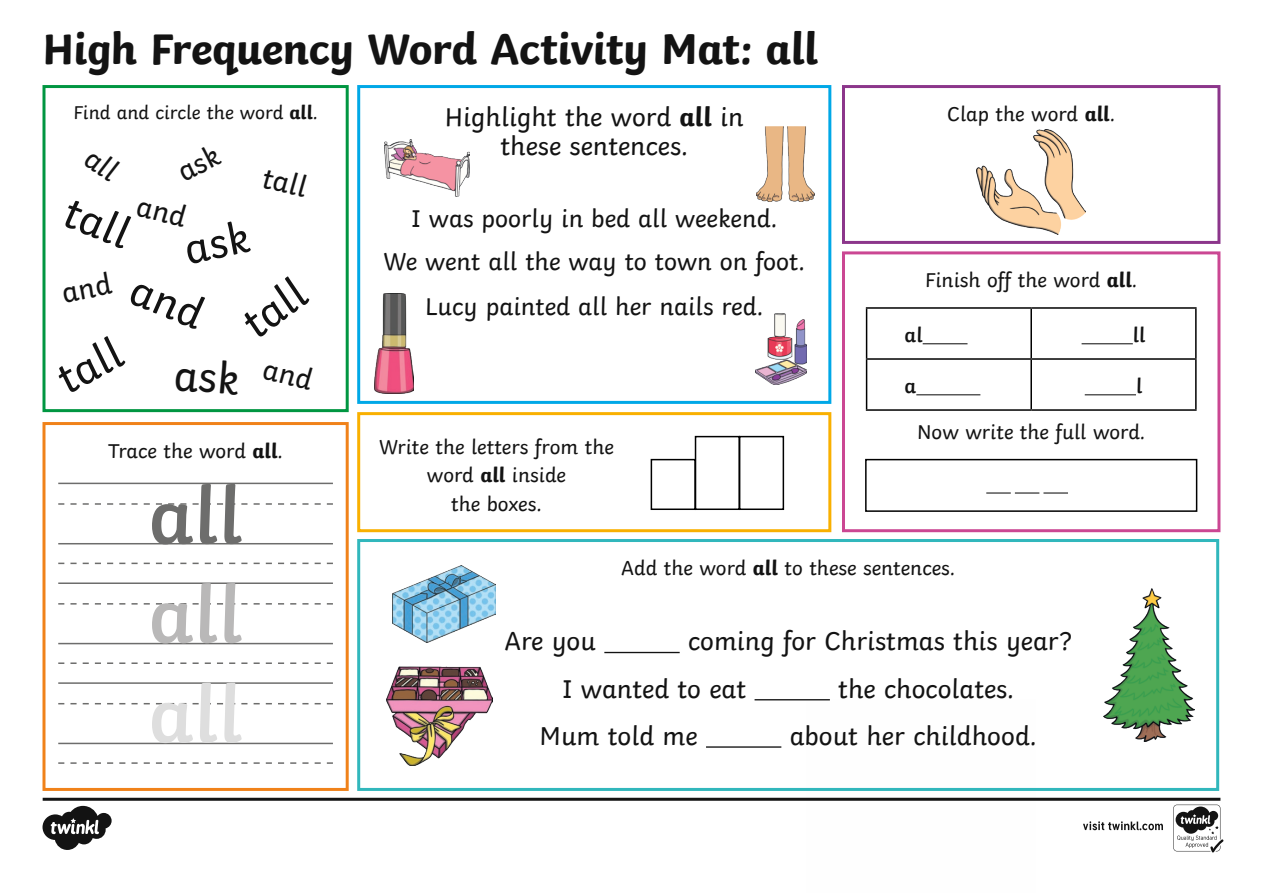
<style>
.page{position:relative;width:1263px;height:893px;background:#fff}
.page>*{position:absolute;margin:0;border:0;box-sizing:border-box;transform-origin:0 0}
.Underline{font:600 81px "Twinkl";color:#6d6d6c}
.Underline-2{font:600 81px "Twinkl";color:#b9b8b8}
.Underline-3{font:600 81px "Twinkl";color:#dedede}
.Heading{font:700 45px "Twinkl";letter-spacing:-.01em;color:#131313}
.Underline-4{font:45px "Twinkl";color:#131313}
.Underline-5{font:30px "Twinkl";color:#131313}
.Body_Copy{font:27px/28.5px "Twinkl";color:#131313;text-align:center}
.Body_Copy-2{font:25.5px "Twinkl";color:#131313}
.Body_Copy-3{font:21px/28.5px "Twinkl";color:#131313;text-align:center}
.Underline-6{font:21px "Twinkl";color:#131313}
.KS1_Body_Copy{font:600 21px "Twinkl";color:#131313}
.Body_Copy-4{font:19.5px "Twinkl";color:#131313}
.s1{font-weight:700}
</style>
<div class="page">
<svg style="left:43px;top:798px;width:1180px;height:54px"></svg>
<div style="left:357px;top:85px;width:474px;height:319px;border:3px solid #00a8e7"></div>
<div style="left:42px;top:422px;width:307px;height:369px;border:3px solid #f0821a"></div>
<div style="left:42px;top:85px;width:307px;height:327px;border:3px solid #009641"></div>
<hr style="left:604px;top:652px;width:76px;height:1px;background:#131313">
<hr style="left:754px;top:699px;width:76px;height:1px;background:#131313">
<hr style="left:706px;top:746px;width:75px;height:2px;background:#131313">
<div style="left:357px;top:539px;width:862px;height:252px;border:3px solid #31b7bc"></div>
<div style="left:842px;top:85px;width:378px;height:159px;border:3px solid #8c368b"></div>
<div style="left:842px;top:251px;width:378px;height:281px;border:3px solid #cb4793"></div>
<div style="left:357px;top:412px;width:474px;height:120px;border:3px solid #f9b000"></div>
<hr style="left:866px;top:307px;width:165px;height:2px;background:#000">
<hr style="left:866px;top:309px;width:1px;height:49px;background:#000">
<hr style="left:1031px;top:307px;width:165px;height:2px;background:#000">
<hr style="left:1030px;top:309px;width:2px;height:49px;background:#000">
<hr style="left:1195px;top:309px;width:1px;height:49px;background:#000">
<hr style="left:866px;top:358px;width:165px;height:2px;background:#000">
<hr style="left:866px;top:360px;width:1px;height:49px;background:#000">
<hr style="left:1031px;top:358px;width:165px;height:2px;background:#000">
<hr style="left:1030px;top:360px;width:2px;height:49px;background:#000">
<hr style="left:1195px;top:360px;width:1px;height:49px;background:#000">
<hr style="left:866px;top:409px;width:165px;height:2px;background:#000">
<hr style="left:1031px;top:409px;width:165px;height:2px;background:#000">
<hr style="left:923px;top:343px;width:44px;height:1px;background:#131313">
<hr style="left:1081px;top:343px;width:52px;height:1px;background:#131313">
<hr style="left:916px;top:394px;width:64px;height:1px;background:#131313">
<hr style="left:1085px;top:394px;width:51px;height:1px;background:#131313">
<img style="left:385px;top:139px;width:85px;height:58px">
<img style="left:756px;top:127px;width:58px;height:74px">
<img style="left:374px;top:293px;width:40px;height:100px">
<img style="left:977px;top:129px;width:109px;height:106px">
<div style="left:651px;top:459px;width:45px;height:51px;border:2px solid #000"></div>
<div style="left:695px;top:436px;width:45px;height:74px;border:2px solid #000"></div>
<div style="left:739px;top:436px;width:45px;height:74px;border:2px solid #000"></div>
<hr style="left:58px;top:543px;width:275px;height:1px;background:#6d6d6c">
<svg style="left:58px;top:503px;width:275px;height:2px"></svg>
<hr style="left:58px;top:483px;width:275px;height:1px;background:#6d6d6c">
<svg style="left:58px;top:563px;width:275px;height:1px"></svg>
<hr style="left:58px;top:643px;width:275px;height:1px;background:#6d6d6c">
<svg style="left:58px;top:603px;width:275px;height:2px"></svg>
<hr style="left:58px;top:582px;width:275px;height:2px;background:#6d6d6c">
<svg style="left:58px;top:662px;width:275px;height:2px"></svg>
<hr style="left:58px;top:743px;width:275px;height:1px;background:#6d6d6c">
<svg style="left:58px;top:703px;width:275px;height:1px"></svg>
<hr style="left:58px;top:682px;width:275px;height:2px;background:#6d6d6c">
<svg style="left:58px;top:762px;width:275px;height:2px"></svg>
<svg style="left:986px;top:493px;width:82px;height:1px"></svg>
<div style="left:865px;top:459px;width:332px;height:53px;border:2px solid #000"></div>
<img style="left:1104px;top:589px;width:91px;height:153px">
<img style="left:386px;top:666px;width:107px;height:100px">
<img style="left:756px;top:314px;width:51px;height:71px">
<img style="left:392px;top:565px;width:104px;height:77px">
<p class="Heading" style="left:42px;top:12px;width:777px">High Frequency Word Activity Mat: all</p>
<p class="Body_Copy-4" style="left:73px;top:98px;width:246px">Find and circle the word <span class="s1">all</span>.</p>
<p class="Underline-4" style="left:79px;top:178px;width:69px;rotate:22deg">tall</p>
<p class="Underline-4" style="left:44px;top:351px;width:69px;rotate:-28deg">tall</p>
<p class="Underline-5" style="left:269px;top:154px;width:46px;rotate:14deg">tall</p>
<p class="Underline-4" style="left:227px;top:300px;width:69px;rotate:-36deg">tall</p>
<p class="Body_Copy" style="left:445px;top:101px;width:300px">Highlight the word <span class="s1">all</span> in these sentences.</p>
<p class="Body_Copy-2" style="left:411px;top:199px;width:368px">I was poorly in bed all weekend.</p>
<p class="Body_Copy-2" style="left:384px;top:242px;width:423px">We went all the way to town on foot.</p>
<p class="Body_Copy-2" style="left:425px;top:287px;width:339px">Lucy painted all her nails red.</p>
<p class="Underline-6" style="left:947px;top:98px;width:169px">Clap the word <span class="s1">all</span>.</p>
<p class="Body_Copy-3" style="left:925px;top:264px;width:214px">Finish off the word <span class="s1">all</span>.</p>
<p class="KS1_Body_Copy" style="left:905px;top:318px;width:20px">al</p>
<p class="KS1_Body_Copy" style="left:1133px;top:318px;width:14px">ll</p>
<p class="KS1_Body_Copy" style="left:905px;top:369px;width:13px">a</p>
<p class="KS1_Body_Copy" style="left:1136px;top:369px;width:8px">l</p>
<p class="Underline-6" style="left:108px;top:434px;width:176px">Trace the word <span class="s1">all</span>.</p>
<p class="Underline" style="left:149px;top:452px;width:96px">all</p>
<p class="Underline-2" style="left:149px;top:551px;width:96px">all</p>
<p class="Underline-3" style="left:149px;top:650px;width:96px">all</p>
<p class="Body_Copy-3" style="left:379px;top:430px;width:236px">Write the letters from the word <span class="s1">all</span> inside<br>the boxes.</p>
<p class="Body_Copy-3" style="left:917px;top:416px;width:230px">Now write the full word.</p>
<p class="Body_Copy-3" style="left:621px;top:552px;width:336px">Add the word <span class="s1">all</span> to these sentences.</p>
<p class="Body_Copy" style="left:504px;top:625px;width:93px">Are you</p>
<p class="Body_Copy" style="left:688px;top:625px;width:385px">coming for Christmas this year?</p>
<p class="Body_Copy" style="left:562px;top:672px;width:186px">I wanted to eat</p>
<p class="Body_Copy" style="left:838px;top:672px;width:177px">the chocolates.</p>
<p class="Body_Copy" style="left:540px;top:719px;width:160px">Mum told me</p>
<p class="Body_Copy" style="left:790px;top:719px;width:249px">about her childhood.</p>
</div>
